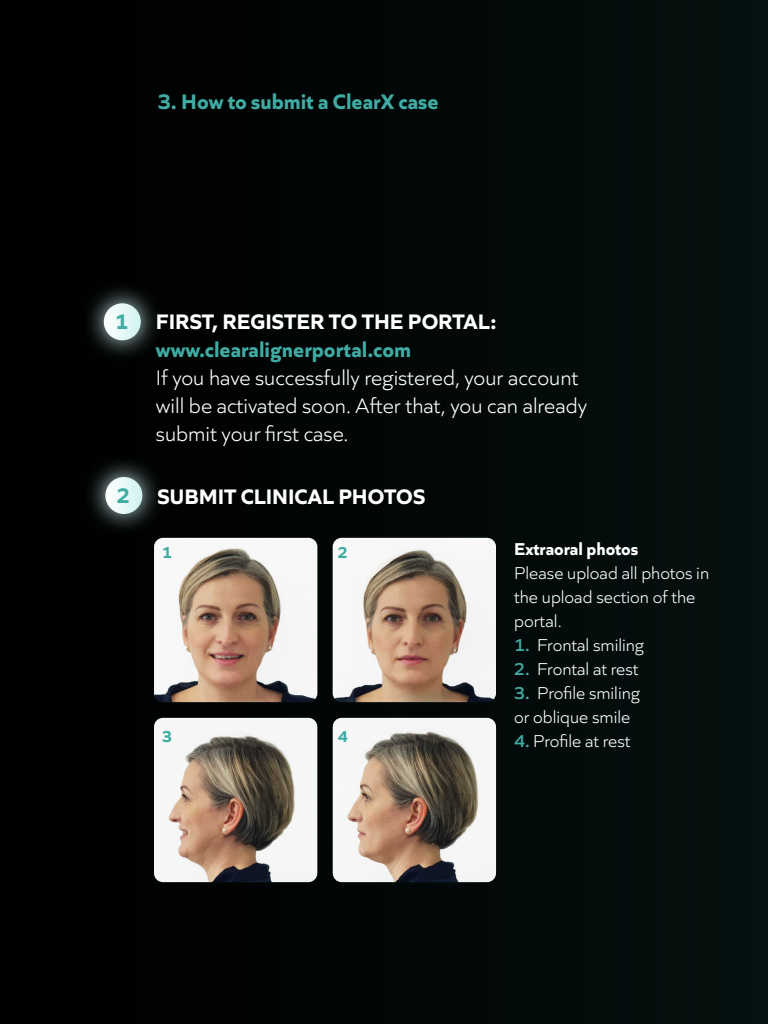
<style>
.page{position:relative;width:768px;height:1024px;background:#020807}
.page>*{position:absolute;margin:0;border:0;box-sizing:border-box;transform-origin:0 0}
.t1{font:300 22px/28px "Quiet Sans";color:#fff}
.t2{font:700 22px "Quiet Sans";color:#40aba3}
.t3{font:700 22px "Quiet Sans";color:#fff}
.t4{font:300 18px/24px "Quiet Sans";color:#fff}
.t5{font:700 18px "Quiet Sans";color:#fff}
.t6{font:700 16.5px "Quiet Sans";color:#40aba3}
.s1{font-weight:600;color:#40aba3}
</style>
<div class="page">
<svg style="left:90px;top:290px;width:65px;height:64px"></svg>
<svg style="left:104px;top:303px;width:37px;height:37px"></svg>
<svg style="left:92px;top:463px;width:64px;height:64px"></svg>
<svg style="left:105px;top:477px;width:37px;height:37px"></svg>
<img style="left:154px;top:538px;width:163px;height:164px">
<img style="left:333px;top:538px;width:163px;height:164px">
<img style="left:154px;top:718px;width:163px;height:164px">
<img style="left:333px;top:718px;width:163px;height:164px">
<p class="t2" style="left:158px;top:85px;width:282px">3. How to submit a ClearX case</p>
<p class="t2" style="left:115px;top:305px;width:15px">1</p>
<p class="t3" style="left:156px;top:305px;width:342px">FIRST, REGISTER TO THE PORTAL:</p>
<p class="t2" style="left:156px;top:333px;width:257px">www.clearalignerportal.com</p>
<p class="t1" style="left:156px;top:363px;width:433px">If you have successfully registered, your account will be activated soon. After that, you can already submit your first case.</p>
<p class="t2" style="left:117px;top:479px;width:15px">2</p>
<p class="t3" style="left:158px;top:479px;width:270px">SUBMIT CLINICAL PHOTOS</p>
<p class="t6" style="left:162px;top:540px;width:11px">1</p>
<p class="t6" style="left:338px;top:540px;width:11px">2</p>
<p class="t6" style="left:162px;top:723px;width:11px">3</p>
<p class="t6" style="left:338px;top:723px;width:11px">4</p>
<p class="t5" style="left:514px;top:535px;width:126px">Extraoral photos</p>
<p class="t4" style="left:514px;top:560px;width:197px">Please upload all photos in the upload section of the portal.</p>
<p class="t4" style="left:514px;top:632px;width:132px"><span class="s1">1.</span> Frontal smiling</p>
<p class="t4" style="left:514px;top:656px;width:126px"><span class="s1">2.</span> Frontal at rest</p>
<p class="t4" style="left:514px;top:680px;width:128px"><span class="s1">3.</span> Profile smiling or oblique smile</p>
<p class="t4" style="left:514px;top:728px;width:118px"><span class="s1">4.</span> Profile at rest</p>
</div>
